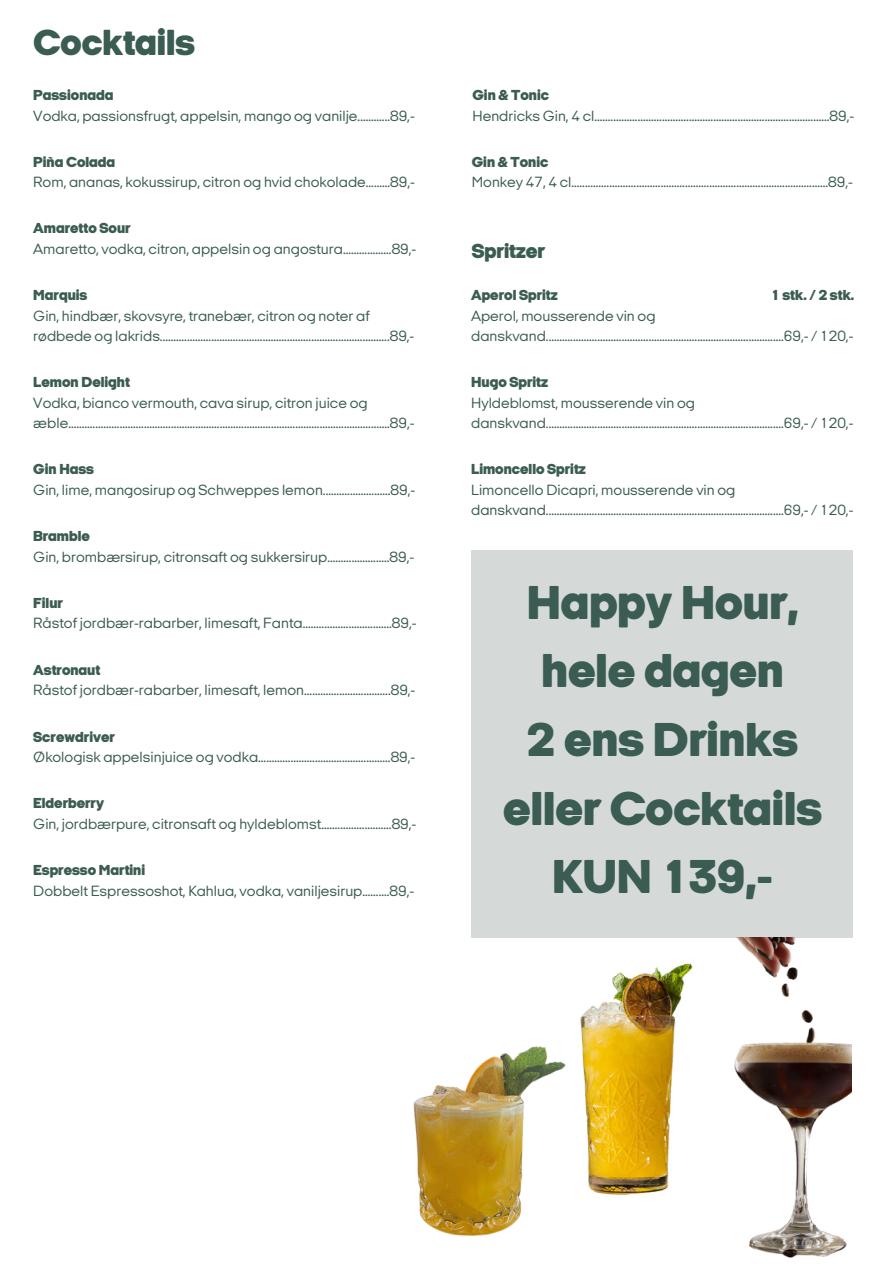
<style>
.page{position:relative;width:894px;height:1264px;background:#fff}
.page>*{position:absolute;margin:0;border:0;box-sizing:border-box;transform-origin:0 0}
.t1{font:900 49.2px/68.7px "Italian Plate No 1 Expanded";color:#3b5c52;text-align:center}
.t2{font:900 37.5px "Italian Plate No 1 Expanded";color:#3b5c52}
.t3{font:900 21px "Italian Plate No 1 Expanded";color:#3b5c52}
.t4{font:15px/20.2px "Italian Plate No 1 Expanded";color:#3b5c52}
.t5{font:900 15px "Italian Plate No 1 Expanded";color:#3b5c52}
</style>
<div class="page">
<div style="left:471px;top:550px;width:381px;height:387px;background:#d5dad9"></div>
<img style="left:749px;top:937px;width:102px;height:321px">
<img style="left:626px;top:937px;width:167px;height:301px">
<img style="left:413px;top:937px;width:213px;height:300px">
<h2 class="t2" style="left:33px;top:22px;width:163px">Cocktails</h2>
<p class="t5" style="left:33px;top:87px;width:82px">Passionada</p>
<p class="t4" style="left:33px;top:105px;width:383px">Vodka, passionsfrugt, appelsin, mango og vanilje............89,-</p>
<p class="t5" style="left:33px;top:153px;width:83px">Piña Colada</p>
<p class="t4" style="left:33px;top:171px;width:383px">Rom, ananas, kokussirup, citron og hvid chokolade.........89,-</p>
<p class="t5" style="left:33px;top:220px;width:99px">Amaretto Sour</p>
<p class="t4" style="left:33px;top:238px;width:384px">Amaretto, vodka, citron, appelsin og angostura..................89,-</p>
<p class="t5" style="left:33px;top:287px;width:56px">Marquis</p>
<p class="t4" style="left:33px;top:305px;width:382px">Gin, hindbær, skovsyre, tranebær, citron og noter af rødbede og lakrids.....................................................................................89,-</p>
<p class="t5" style="left:33px;top:374px;width:98px">Lemon Delight</p>
<p class="t4" style="left:33px;top:392px;width:383px">Vodka, bianco vermouth, cava sirup, citron juice og æble.......................................................................................................................89,-</p>
<p class="t5" style="left:33px;top:461px;width:62px">Gin Hass</p>
<p class="t4" style="left:33px;top:479px;width:383px">Gin, lime, mangosirup og Schweppes lemon.........................89,-</p>
<p class="t5" style="left:33px;top:528px;width:58px">Bramble</p>
<p class="t4" style="left:33px;top:546px;width:382px">Gin, brombærsirup, citronsaft og sukkersirup.......................89,-</p>
<p class="t5" style="left:33px;top:594px;width:31px">Filur</p>
<p class="t4" style="left:33px;top:613px;width:385px">Råstof jordbær-rabarber, limesaft, Fanta.................................89,-</p>
<p class="t5" style="left:33px;top:661px;width:68px">Astronaut</p>
<p class="t4" style="left:33px;top:680px;width:383px">Råstof jordbær-rabarber, limesaft, lemon................................89,-</p>
<p class="t5" style="left:33px;top:728px;width:83px">Screwdriver</p>
<p class="t4" style="left:33px;top:746px;width:383px">Økologisk appelsinjuice og vodka.................................................89,-</p>
<p class="t5" style="left:33px;top:795px;width:72px">Elderberry</p>
<p class="t4" style="left:33px;top:813px;width:384px">Gin, jordbærpure, citronsaft og hyldeblomst..........................89,-</p>
<p class="t5" style="left:33px;top:862px;width:113px">Espresso Martini</p>
<p class="t4" style="left:33px;top:880px;width:382px">Dobbelt Espressoshot, Kahlua, vodka, vaniljesirup..........89,-</p>
<p class="t5" style="left:472px;top:87px;width:78px">Gin &amp; Tonic</p>
<p class="t4" style="left:472px;top:105px;width:383px">Hendricks Gin, 4 cl.......................................................................................89,-</p>
<p class="t5" style="left:471px;top:153px;width:78px">Gin &amp; Tonic</p>
<p class="t4" style="left:471px;top:171px;width:382px">Monkey 47, 4 cl...............................................................................................89,-</p>
<h3 class="t3" style="left:471px;top:239px;width:75px">Spritzer</h3>
<p class="t5" style="left:471px;top:287px;width:88px">Aperol Spritz</p>
<p class="t5" style="left:771px;top:287px;width:85px">1 stk. / 2 stk.</p>
<p class="t4" style="left:471px;top:305px;width:384px">Aperol, mousserende vin og danskvand........................................................................................69,- / 120,-</p>
<p class="t5" style="left:471px;top:374px;width:78px">Hugo Spritz</p>
<p class="t4" style="left:471px;top:392px;width:384px">Hyldeblomst, mousserende vin og danskvand........................................................................................69,- / 120,-</p>
<p class="t5" style="left:471px;top:461px;width:116px">Limoncello Spritz</p>
<p class="t4" style="left:471px;top:479px;width:384px">Limoncello Dicapri, mousserende vin og danskvand........................................................................................69,- / 120,-</p>
<h1 class="t1" style="left:503px;top:567px;width:320px">Happy Hour, hele dagen<br>2 ens Drinks eller Cocktails<br>KUN 139,-</h1>
</div>
